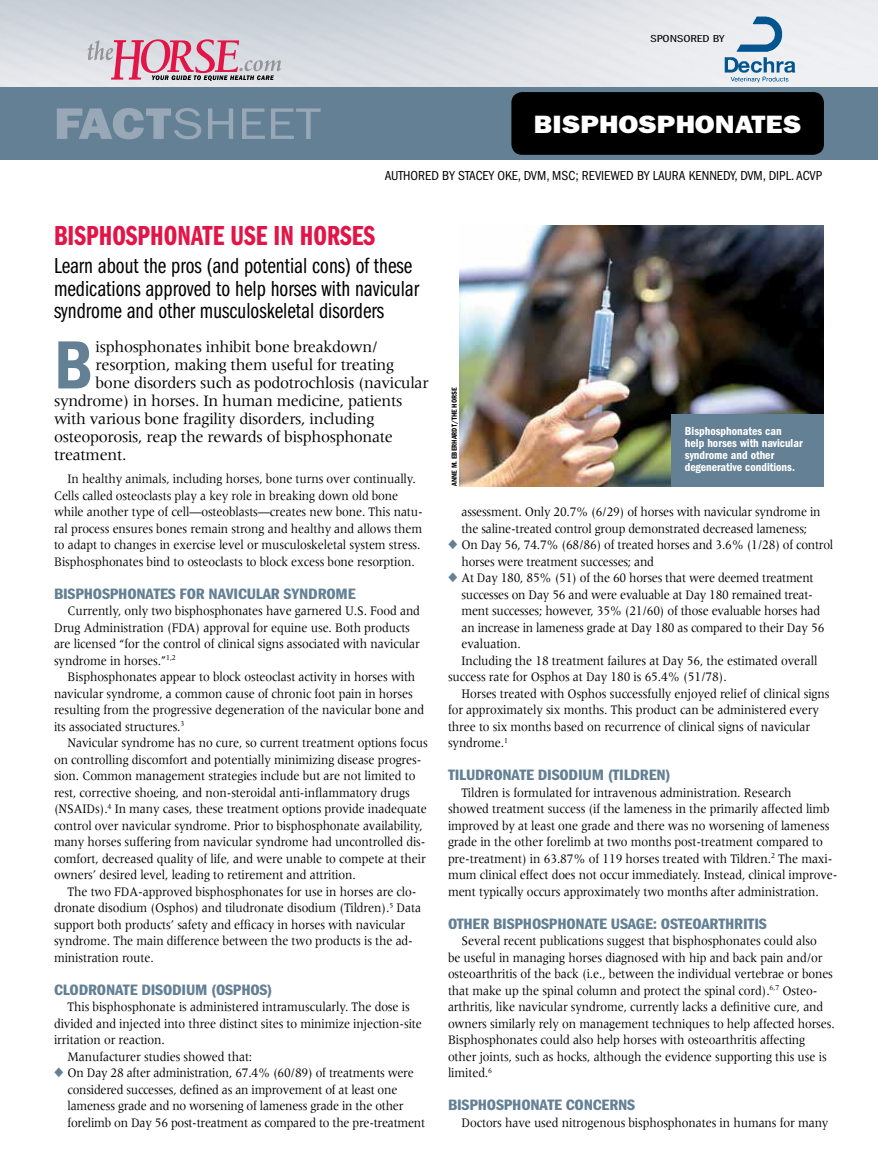
<style>
.page{position:relative;width:878px;height:1175px;background:#fff}
.page>*{position:absolute;margin:0;border:0;box-sizing:border-box;transform-origin:0 0}
.t1{font:70.5px "ITC Franklin Gothic Std Dm Cd";color:#638095}
.t2{font:44.4px "ITC Franklin Gothic Std";color:#99a8b6;scale:1.16 1}
.t3{font:28.5px "ITC Franklin Gothic Std Dm Cp";color:#e11548}
.t4{font:25.2px "ITC Franklin Gothic Std Hvy";color:#fff;scale:1.13 1}
.t5{font:22.5px/22.5px "ITC Franklin Gothic Std Bk Cp";color:#000}
.t6{font:16.5px "Meridien LT Std";letter-spacing:-.02em;color:#000}
.t7{font:15.6px "ITC Franklin Gothic Std Dm Cp";letter-spacing:-.01em;color:#638095;scale:1.25 1}
.t8{font:13.5px/16.5px "Meridien LT Std";letter-spacing:-.01em;color:#000;scale:.9 1}
.t9{font:condensed 13.5px "ITC Franklin Gothic Std";color:#000}
.t10{font:12px/12px "ITC Franklin Gothic Std Dm Cd";color:#fff}
.t11{font:10.5px "ITC Franklin Gothic Std Bk Cp";color:#000;scale:1.43 1}
.t12{font:7.5px "ITC Franklin Gothic Std Dm Cd";color:#000}
.s1{font-family:"ITC Franklin Gothic Std Hvy"}
.s2{color:#638095}
</style>
<div class="page">
<img style="left:0;top:0;width:878px;height:88px">
<div style="left:0;top:88px;width:878px;height:72px;background:#638095"></div>
<div style="left:511px;top:92px;width:313px;height:63px;background:#000;border-radius:11px"></div>
<svg style="left:87px;top:39px;width:194px;height:42px;background:#d0a8b7"></svg>
<img style="left:459px;top:226px;width:365px;height:260px">
<img style="left:721px;top:14px;width:78px;height:70px">
<div style="left:672px;top:414px;width:152px;height:72px;background:#638095"></div>
<p class="t11" style="left:650px;top:33px;width:53px">Sponsored By</p>
<h2 class="t2" style="left:54px;top:98px;width:232px"><span class="s1">FACT</span>SHEET</h2>
<h3 class="t4" style="left:534px;top:109px;width:237px">BISPHOSphONATEs</h3>
<p class="t9" style="left:384px;top:168px;width:438px">AUTHORED BY STACEY OKE, DVM, MSC; REVIEWED BY LAURA KENNEDY, DVM, DIPL. ACVP</p>
<h3 class="t3" style="left:54px;top:220px;width:323px">BISPHOSPHONATE USE IN HORSES</h3>
<h3 class="t5" style="left:54px;top:255px;width:367px">Learn about the pros (and potential cons) of these medications approved to help horses with navicular syndrome and other musculoskeletal disorders</h3>
<h1 class="t1" style="left:54px;top:325px;width:40px">B</h1>
<p class="t6" style="left:96px;top:338px;width:284px">isphosphonates inhibit bone breakdown/</p>
<p class="t6" style="left:96px;top:356px;width:300px">resorption, making them useful for treating</p>
<p class="t6" style="left:96px;top:374px;width:334px">bone disorders such as podotrochlosis (navicular</p>
<p class="t6" style="left:54px;top:392px;width:350px">syndrome) in horses. In human medicine, patients</p>
<p class="t6" style="left:54px;top:410px;width:322px">with various bone fragility disorders, including</p>
<p class="t6" style="left:54px;top:428px;width:340px">osteoporosis, reap the rewards of bisphosphonate</p>
<p class="t6" style="left:54px;top:446px;width:74px">treatment.</p>
<p class="t8" style="left:54px;top:470px;width:411px;text-indent:14px">In healthy animals, including horses, bone turns over continually.<br>Cells called osteoclasts play a key role in breaking down old bone while another type of cell—osteoblasts—creates new bone. This natu&shy;ral process ensures bones remain strong and healthy and allows them to adapt to changes in exercise level or musculoskeletal system stress.<br>Bisphosphonates bind to osteoclasts to block excess bone resorption.</p>
<p class="t7" style="left:54px;top:585px;width:243px">BISPHOSPHONATES FOR NAVICULAR SYNDROME</p>
<p class="t8" style="left:54px;top:602px;width:408px;text-indent:13px">Currently, only two bisphosphonates have garnered U.S. Food and Drug Administration (FDA) approval for equine use. Both products are licensed “for the control of clinical signs associated with navicular syndrome in horses.”<sup>1,2</sup></p>
<p class="t8" style="left:54px;top:668px;width:413px;text-indent:13px">Bisphosphonates appear to block osteoclast activity in horses with navicular syndrome, a common cause of chronic foot pain in horses resulting from the progressive degeneration of the navicular bone and its associated structures.<sup>3</sup></p>
<p class="t8" style="left:54px;top:734px;width:416px;text-indent:14px">Navicular syndrome has no cure, so current treatment options focus on controlling discomfort and potentially minimizing disease progres&shy;sion. Common management strategies include but are not limited to rest, corrective shoeing, and non-steroidal anti-inflammatory drugs (NSAIDs).<sup>4</sup> In many cases, these treatment options provide inadequate control over navicular syndrome. Prior to bisphosphonate availability, many horses suffering from navicular syndrome had uncontrolled dis&shy;comfort, decreased quality of life, and were unable to compete at their owners’ desired level, leading to retirement and attrition.</p>
<p class="t8" style="left:54px;top:883px;width:409px;text-indent:13px">The two FDA-approved bisphosphonates for use in horses are clo&shy;dronate disodium (Osphos) and tiludronate disodium (Tildren).<sup>5</sup> Data support both products’ safety and efficacy in horses with navicular syndrome. The main difference between the two products is the ad&shy;ministration route.</p>
<p class="t7" style="left:54px;top:981px;width:138px">CLODRONATE DISODIUM (OSPHOS</p>
<p class="t7" style="left:267px;top:981px;width:5px">)</p>
<p class="t8" style="left:68px;top:998px;width:382px">This bisphosphonate is administered intramuscularly. The dose is</p>
<p class="t8" style="left:54px;top:1015px;width:410px">divided and injected into three distinct sites to minimize injection-site</p>
<p class="t8" style="left:54px;top:1031px;width:125px">irritation or reaction.</p>
<p class="t8" style="left:68px;top:1048px;width:207px">Manufacturer studies showed that:</p>
<p class="t8" style="left:68px;top:1064px;width:399px;text-indent:-13px"><span class="s2">◆</span> On Day 28 after administration, 67.4% (60/89) of treatments were considered successes, defined as an improvement of at least one lameness grade and no worsening of lameness grade in the other forelimb on Day 56 post-treatment as compared to the pre-treatment</p>
<p class="t12" style="left:450px;top:486px;width:100px;rotate:-90deg">Anne M. Eberhardt/The Horse</p>
<p class="t10" style="left:685px;top:425px;width:119px">Bisphosphonates can help horses with navicular syndrome and other degenerative conditions.</p>
<p class="t8" style="left:461px;top:503px;width:400px">assessment. Only 20.7% (6/29) of horses with navicular syndrome in the saline-treated control group demonstrated decreased lameness;</p>
<p class="t8" style="left:461px;top:536px;width:414px;text-indent:-13px"><span class="s2">◆</span> On Day 56, 74.7% (68/86) of treated horses and 3.6% (1/28) of control horses were treatment successes; and</p>
<p class="t8" style="left:448px;top:569px;width:408px"><span class="s2">◆</span> At Day 180, 85% (51) of the 60 horses that were deemed treatment</p>
<p class="t8" style="left:461px;top:586px;width:392px">successes on Day 56 and were evaluable at Day 180 remained treat-</p>
<p class="t8" style="left:461px;top:602px;width:400px">ment successes; however, 35% (21/60) of those evaluable horses had</p>
<p class="t8" style="left:461px;top:619px;width:405px">an increase in lameness grade at Day 180 as compared to their Day 56</p>
<p class="t8" style="left:461px;top:635px;width:67px">evaluation.</p>
<p class="t8" style="left:461px;top:652px;width:397px">Including the 18 treatment failures at Day 56, the estimated overall</p>
<p class="t8" style="left:448px;top:668px;width:311px">success rate for Osphos at Day 180 is 65.4% (51/78).</p>
<p class="t8" style="left:461px;top:685px;width:410px">Horses treated with Osphos successfully enjoyed relief of clinical signs</p>
<p class="t8" style="left:448px;top:701px;width:414px">for approximately six months. This product can be administered every</p>
<p class="t8" style="left:448px;top:718px;width:404px">three to six months based on recurrence of clinical signs of navicular</p>
<p class="t8" style="left:448px;top:734px;width:68px">syndrome.<sup>1</sup></p>
<p class="t7" style="left:448px;top:766px;width:180px">TILUDRONATE DISODIUM (TILDREN)</p>
<p class="t8" style="left:448px;top:784px;width:434px;text-indent:14px">Tildren is formulated for intravenous administration. Research<br>showed treatment success (if the lameness in the primarily affected limb improved by at least one grade and there was no worsening of lameness grade in the other forelimb at two months post-treatment compared to pre-treatment) in 63.87% of 119 horses treated with Tildren.<sup>2</sup> The maxi&shy;mum clinical effect does not occur immediately. Instead, clinical improve&shy;ment typically occurs approximately two months after administration.</p>
<p class="t7" style="left:448px;top:915px;width:256px">OTHER BISPHOSPHONATE USAGE: OSTEOARTHRITIS</p>
<p class="t8" style="left:448px;top:932px;width:431px;text-indent:14px">Several recent publications suggest that bisphosphonates could also<br>be useful in managing horses diagnosed with hip and back pain and/or osteoarthritis of the back (i.e., between the individual vertebrae or bones that make up the spinal column and protect the spinal cord).<sup>6,7</sup> Osteo&shy;arthritis, like navicular syndrome, currently lacks a definitive cure, and owners similarly rely on management techniques to help affected horses.<br>Bisphosphonates could also help horses with osteoarthritis affecting other joints, such as hocks, although the evidence supporting this use is limited.<sup>6</sup></p>
<p class="t7" style="left:448px;top:1096px;width:151px">BISPHOSPHONATE CONCERNS</p>
<p class="t8" style="left:461px;top:1114px;width:409px">Doctors have used nitrogenous bisphosphonates in humans for many</p>
</div>
